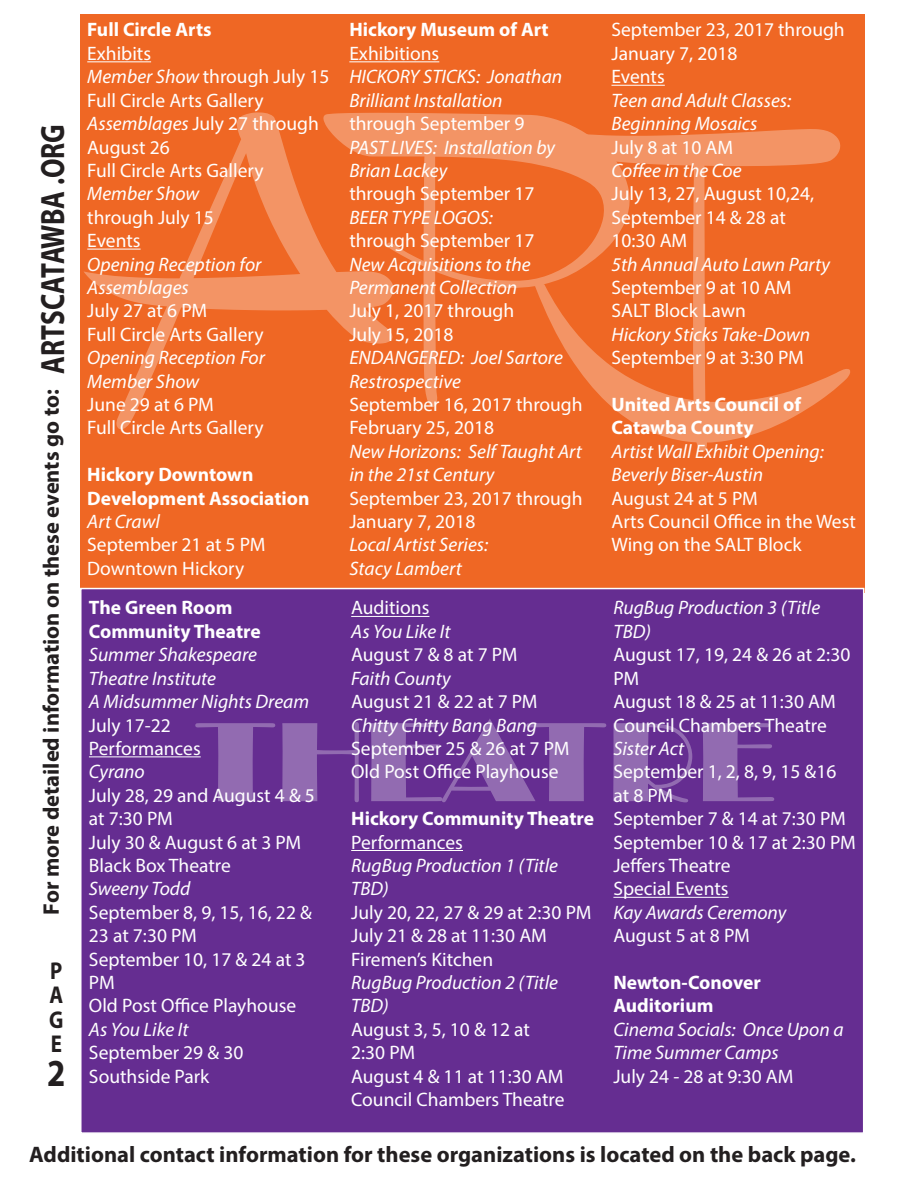
<style>
.page{position:relative;width:919px;height:1187px;background:#fff}
.page>*{position:absolute;margin:0;border:0;box-sizing:border-box;transform-origin:0 0}
.t1{font:172.5px "Channel";color:#fff}
.t2{font:117px "Broadway";color:#fff}
.t3{font:700 38.4px "Myriad Pro";color:#231f20;scale:.86 1}
.t4{font:700 33.75px "Myriad Pro";color:#231f20;scale:.81 1}
.t5{font:700 24.45px/24.5px "Myriad Pro";color:#231f20;text-align:justify;scale:.86 1}
.t6{font:700 22.5px "Myriad Pro";color:#231f20}
.t7{font:19.5px/23.4px "Myriad Pro";color:#fff}
.t8{font:italic 19.5px/23.4px "Myriad Pro";color:#fff}
.t9{font:700 19.5px "Myriad Pro";color:#fff}
.s1{font-style:italic}
</style>
<div class="page">
<div style="left:80px;top:15px;width:784px;height:578px;background:#ef6724"></div>
<hr style="left:87px;top:61px;width:64px;height:1px;background:#fff">
<hr style="left:87px;top:249px;width:54px;height:1px;background:#fff">
<hr style="left:349px;top:61px;width:90px;height:1px;background:#fff">
<hr style="left:611px;top:85px;width:54px;height:1px;background:#fff">
<div style="left:80px;top:588px;width:784px;height:546px;background:#652d91;border:1px solid #fff"></div>
<hr style="left:89px;top:756px;width:112px;height:1px;background:#fff">
<hr style="left:351px;top:616px;width:78px;height:1px;background:#fff">
<hr style="left:351px;top:850px;width:112px;height:1px;background:#fff">
<hr style="left:613px;top:897px;width:116px;height:1px;background:#fff">
<h3 class="t4" style="left:31px;top:374px;width:310px;rotate:-90deg">ARTSCATAWBA .ORG</h3>
<p class="t6" style="left:37px;top:915px;width:527px;rotate:-90deg">For more detailed information on these events go to:</p>
<p class="t5" style="left:49px;top:957px;width:18px">P A G E</p>
<h3 class="t3" style="left:47px;top:1048px;width:23px">2</h3>
<p class="t9" style="left:349px;top:17px;width:201px">Hickory Museum of Art</p>
<p class="t7" style="left:349px;top:41px;width:91px">Exhibitions</p>
<p class="t8" style="left:349px;top:65px;width:214px">HICKORY STICKS: Jonathan</p>
<p class="t8" style="left:349px;top:88px;width:155px">Brilliant Installation</p>
<p class="t7" style="left:349px;top:112px;width:177px">through September 9</p>
<p class="t8" style="left:349px;top:135px;width:207px">PAST LIVES: Installation by<br>Brian Lackey</p>
<p class="t7" style="left:349px;top:182px;width:187px">through September 17</p>
<p class="t8" style="left:349px;top:205px;width:145px">BEER TYPE LOGOS:</p>
<p class="t7" style="left:349px;top:229px;width:187px">through September 17</p>
<p class="t8" style="left:349px;top:252px;width:183px">New Acquisitions to the</p>
<p class="t8" style="left:349px;top:275px;width:169px">Permanent Collection</p>
<p class="t7" style="left:349px;top:299px;width:166px">July 1, 2017 through</p>
<p class="t7" style="left:349px;top:322px;width:106px">July 15, 2018</p>
<p class="t8" style="left:349px;top:346px;width:215px">ENDANGERED: Joel Sartore</p>
<p class="t8" style="left:349px;top:369px;width:113px">Restrospective</p>
<p class="t7" style="left:349px;top:392px;width:235px">September 16, 2017 through</p>
<p class="t7" style="left:349px;top:416px;width:146px">February 25, 2018</p>
<p class="t8" style="left:349px;top:439px;width:234px">New Horizons: Self Taught Art in the 21st Century</p>
<p class="t7" style="left:349px;top:486px;width:235px">September 23, 2017 through</p>
<p class="t7" style="left:349px;top:509px;width:127px">January 7, 2018</p>
<p class="t8" style="left:349px;top:533px;width:140px">Local Artist Series:</p>
<p class="t8" style="left:349px;top:556px;width:114px">Stacy Lambert</p>
<p class="t9" style="left:87px;top:17px;width:126px">Full Circle Arts</p>
<p class="t7" style="left:87px;top:41px;width:65px">Exhibits</p>
<p class="t7" style="left:87px;top:65px;width:244px"><span class="s1">Member Show</span> through July 15</p>
<p class="t7" style="left:87px;top:88px;width:178px">Full Circle Arts Gallery</p>
<p class="t7" style="left:87px;top:112px;width:233px"><span class="s1">Assemblages</span> July 27 through<br>August 26</p>
<p class="t7" style="left:87px;top:158px;width:178px">Full Circle Arts Gallery</p>
<p class="t8" style="left:87px;top:182px;width:114px">Member Show</p>
<p class="t7" style="left:87px;top:205px;width:128px">through July 15</p>
<p class="t7" style="left:87px;top:229px;width:55px">Events</p>
<p class="t8" style="left:87px;top:252px;width:176px">Opening Reception for</p>
<p class="t8" style="left:87px;top:275px;width:103px">Assemblages</p>
<p class="t7" style="left:87px;top:299px;width:121px">July 27 at 6 PM</p>
<p class="t7" style="left:87px;top:322px;width:178px">Full Circle Arts Gallery</p>
<p class="t8" style="left:87px;top:346px;width:179px">Opening Reception For</p>
<p class="t8" style="left:87px;top:369px;width:114px">Member Show</p>
<p class="t7" style="left:87px;top:392px;width:128px">June 29 at 6 PM</p>
<p class="t7" style="left:87px;top:416px;width:178px">Full Circle Arts Gallery</p>
<p class="t9" style="left:87px;top:462px;width:168px">Hickory Downtown</p>
<p class="t9" style="left:87px;top:485px;width:224px">Development Association</p>
<p class="t8" style="left:87px;top:509px;width:74px">Art Crawl</p>
<p class="t7" style="left:87px;top:533px;width:180px">September 21 at 5 PM</p>
<p class="t7" style="left:87px;top:556px;width:159px">Downtown Hickory</p>
<p class="t7" style="left:611px;top:18px;width:235px">September 23, 2017 through<br>January 7, 2018</p>
<p class="t7" style="left:611px;top:65px;width:55px">Events</p>
<p class="t8" style="left:611px;top:88px;width:181px">Teen and Adult Classes:</p>
<p class="t8" style="left:611px;top:112px;width:148px">Beginning Mosaics</p>
<p class="t7" style="left:611px;top:135px;width:123px">July 8 at 10 AM</p>
<p class="t8" style="left:611px;top:158px;width:132px">Coffee in the Coe</p>
<p class="t7" style="left:611px;top:182px;width:204px">July 13, 27, August 10,24,</p>
<p class="t7" style="left:611px;top:205px;width:176px">September 14 &amp; 28 at</p>
<p class="t7" style="left:611px;top:229px;width:77px">10:30 AM</p>
<p class="t8" style="left:611px;top:252px;width:220px">5th Annual Auto Lawn Party</p>
<p class="t7" style="left:611px;top:275px;width:182px">September 9 at 10 AM</p>
<p class="t7" style="left:611px;top:299px;width:136px">SALT Block Lawn</p>
<p class="t8" style="left:611px;top:322px;width:200px">Hickory Sticks Take-Down</p>
<p class="t7" style="left:611px;top:346px;width:194px">September 9 at 3:30 PM</p>
<p class="t9" style="left:611px;top:392px;width:191px">United Arts Council of</p>
<p class="t9" style="left:611px;top:415px;width:144px">Catawba County</p>
<p class="t8" style="left:611px;top:439px;width:214px">Artist Wall Exhibit Opening:</p>
<p class="t8" style="left:611px;top:463px;width:153px">Beverly Biser-Austin</p>
<p class="t7" style="left:611px;top:486px;width:148px">August 24 at 5 PM</p>
<p class="t7" style="left:611px;top:509px;width:246px">Arts Council Office in the West<br>Wing on the SALT Block</p>
<h1 class="t1" style="left:153px;top:172px;width:784px">A RT</h1>
<p class="t9" style="left:89px;top:595px;width:145px">The Green Room</p>
<p class="t9" style="left:89px;top:618px;width:173px">Community Theatre</p>
<p class="t8" style="left:89px;top:643px;width:170px">Summer Shakespeare</p>
<p class="t8" style="left:89px;top:666px;width:129px">Theatre Institute</p>
<p class="t8" style="left:89px;top:689px;width:222px">A Midsummer Nights Dream</p>
<p class="t7" style="left:89px;top:713px;width:83px">July 17-22</p>
<p class="t7" style="left:89px;top:736px;width:113px">Performances</p>
<p class="t8" style="left:89px;top:760px;width:57px">Cyrano</p>
<p class="t7" style="left:89px;top:783px;width:228px">July 28, 29 and August 4 &amp; 5</p>
<p class="t7" style="left:89px;top:806px;width:85px">at 7:30 PM</p>
<p class="t7" style="left:89px;top:830px;width:214px">July 30 &amp; August 6 at 3 PM</p>
<p class="t7" style="left:89px;top:853px;width:143px">Black Box Theatre</p>
<p class="t8" style="left:89px;top:877px;width:103px">Sweeny Todd</p>
<p class="t7" style="left:89px;top:900px;width:224px">September 8, 9, 15, 16, 22 &amp;<br>23 at 7:30 PM</p>
<p class="t7" style="left:89px;top:947px;width:218px">September 10, 17 &amp; 24 at 3<br>PM</p>
<p class="t7" style="left:89px;top:994px;width:209px">Old Post Office Playhouse</p>
<p class="t8" style="left:89px;top:1017px;width:101px">As You Like It</p>
<p class="t7" style="left:89px;top:1040px;width:156px">September 29 &amp; 30</p>
<p class="t7" style="left:89px;top:1064px;width:122px">Southside Park</p>
<p class="t7" style="left:351px;top:596px;width:80px">Auditions</p>
<p class="t8" style="left:351px;top:619px;width:101px">As You Like It</p>
<p class="t7" style="left:351px;top:643px;width:168px">August 7 &amp; 8 at 7 PM</p>
<p class="t8" style="left:351px;top:666px;width:101px">Faith County</p>
<p class="t7" style="left:351px;top:689px;width:188px">August 21 &amp; 22 at 7 PM</p>
<p class="t8" style="left:351px;top:713px;width:187px">Chitty Chitty Bang Bang</p>
<p class="t7" style="left:351px;top:736px;width:220px">September 25 &amp; 26 at 7 PM</p>
<p class="t7" style="left:351px;top:760px;width:209px">Old Post Office Playhouse</p>
<p class="t9" style="left:351px;top:806px;width:244px">Hickory Community Theatre</p>
<p class="t7" style="left:351px;top:830px;width:113px">Performances</p>
<p class="t8" style="left:351px;top:853px;width:208px">RugBug Production 1 (Title<br>TBD)</p>
<p class="t7" style="left:351px;top:900px;width:242px">July 20, 22, 27 &amp; 29 at 2:30 PM</p>
<p class="t7" style="left:351px;top:923px;width:197px">July 21 &amp; 28 at 11:30 AM</p>
<p class="t7" style="left:351px;top:947px;width:144px">Firemen’s Kitchen</p>
<p class="t8" style="left:351px;top:970px;width:208px">RugBug Production 2 (Title<br>TBD)</p>
<p class="t7" style="left:351px;top:1017px;width:180px">August 3, 5, 10 &amp; 12 at</p>
<p class="t7" style="left:351px;top:1040px;width:65px">2:30 PM</p>
<p class="t7" style="left:351px;top:1064px;width:214px">August 4 &amp; 11 at 11:30 AM</p>
<p class="t7" style="left:351px;top:1087px;width:215px">Council Chambers Theatre</p>
<p class="t8" style="left:613px;top:596px;width:208px">RugBug Production 3 (Title<br>TBD)</p>
<p class="t7" style="left:613px;top:643px;width:238px">August 17, 19, 24 &amp; 26 at 2:30<br>PM</p>
<p class="t7" style="left:613px;top:689px;width:224px">August 18 &amp; 25 at 11:30 AM</p>
<p class="t7" style="left:613px;top:713px;width:215px">Council Chambers Theatre</p>
<p class="t8" style="left:613px;top:736px;width:72px">Sister Act</p>
<p class="t7" style="left:613px;top:760px;width:224px">September 1, 2, 8, 9, 15 &amp;16</p>
<p class="t7" style="left:613px;top:783px;width:61px">at 8 PM</p>
<p class="t7" style="left:613px;top:806px;width:234px">September 7 &amp; 14 at 7:30 PM</p>
<p class="t7" style="left:613px;top:830px;width:244px">September 10 &amp; 17 at 2:30 PM</p>
<p class="t7" style="left:613px;top:853px;width:119px">Jeffers Theatre</p>
<p class="t7" style="left:613px;top:877px;width:117px">Special Events</p>
<p class="t8" style="left:613px;top:900px;width:175px">Kay Awards Ceremony</p>
<p class="t7" style="left:613px;top:923px;width:138px">August 5 at 8 PM</p>
<p class="t9" style="left:613px;top:969px;width:149px">Newton-Conover</p>
<p class="t9" style="left:613px;top:993px;width:102px">Auditorium</p>
<p class="t8" style="left:613px;top:1017px;width:232px">Cinema Socials: Once Upon a<br>Time Summer Camps</p>
<p class="t7" style="left:613px;top:1064px;width:181px">July 24 - 28 at 9:30 AM</p>
<h2 class="t2" style="left:195px;top:694px;width:581px">THEATRE</h2>
<p class="t6" style="left:29px;top:1139px;width:828px">Additional contact information for these organizations is located on the back page.</p>
</div>
